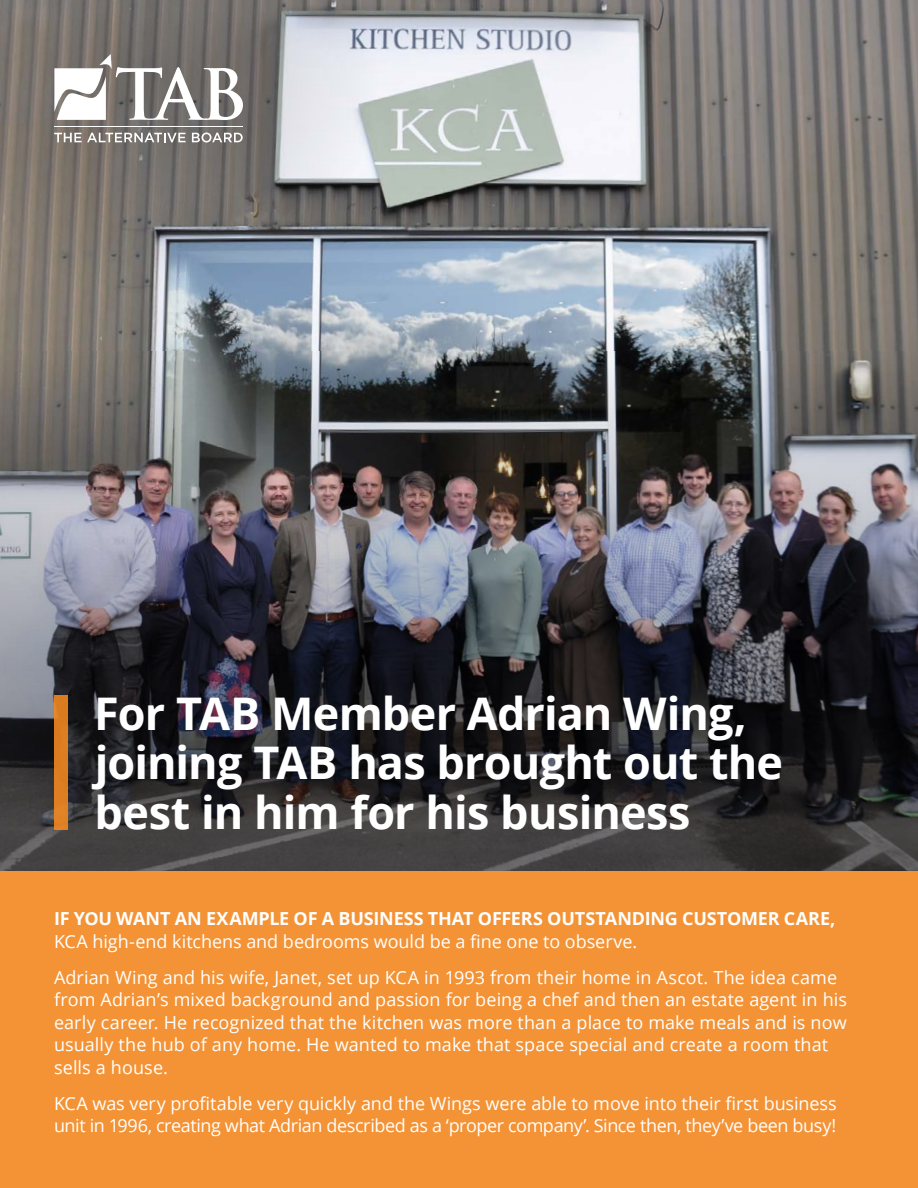
<style>
.page{position:relative;width:918px;height:1188px;background:#fff}
.page>*{position:absolute;margin:0;border:0;box-sizing:border-box;transform-origin:0 0}
.t1{font:700 45px/49.5px "Open Sans";letter-spacing:-.02em;color:#fff}
.t2{font:18px/22.5px "Open Sans";letter-spacing:.005em;color:#fff}
.t3{font:700 18px "Open Sans";letter-spacing:-.015em;color:#fff}
</style>
<div class="page">
<img style="left:0;top:0;width:918px;height:351px">
<div style="left:0;top:871px;width:918px;height:317px;background:#f39336"></div>
<img style="left:0;top:351px;width:918px;height:520px">
<svg style="left:0;top:0;width:381px;height:298px;background:#89898a"></svg>
<div style="left:54px;top:695px;width:14px;height:135px;background:#dd7d21"></div>
<svg style="left:54px;top:133px;width:132px;height:9px"></svg>
<svg style="left:192px;top:133px;width:51px;height:9px"></svg>
<hr style="left:54px;top:126px;width:189px;height:1px;background:#fff">
<svg style="left:54px;top:54px;width:189px;height:66px"></svg>
<h1 class="t1" style="left:94px;top:687px;width:690px">For TAB Member Adrian Wing, joining TAB has brought out the best in him for his business</h1>
<p class="t3" style="left:54px;top:906px;width:783px">IF YOU WANT AN EXAMPLE OF A BUSINESS THAT OFFERS OUTSTANDING CUSTOMER CARE,</p>
<p class="t2" style="left:54px;top:923px;width:785px;line-height:36px">KCA high-end kitchens and bedrooms would be a fine one to observe.<br>Adrian Wing and his wife, Janet, set up KCA in 1993 from their home in Ascot. The idea came</p>
<p class="t2" style="left:54px;top:988px;width:794px">from Adrian’s mixed background and passion for being a chef and then an estate agent in his early career. He recognized that the kitchen was more than a place to make meals and is now usually the hub of any home. He wanted to make that space special and create a room that sells a house.</p>
<p class="t2" style="left:54px;top:1091px;width:784px">KCA was very profitable very quickly and the Wings were able to move into their first business unit in 1996, creating what Adrian described as a ‘proper company’. Since then, they’ve been busy!</p>
</div>
